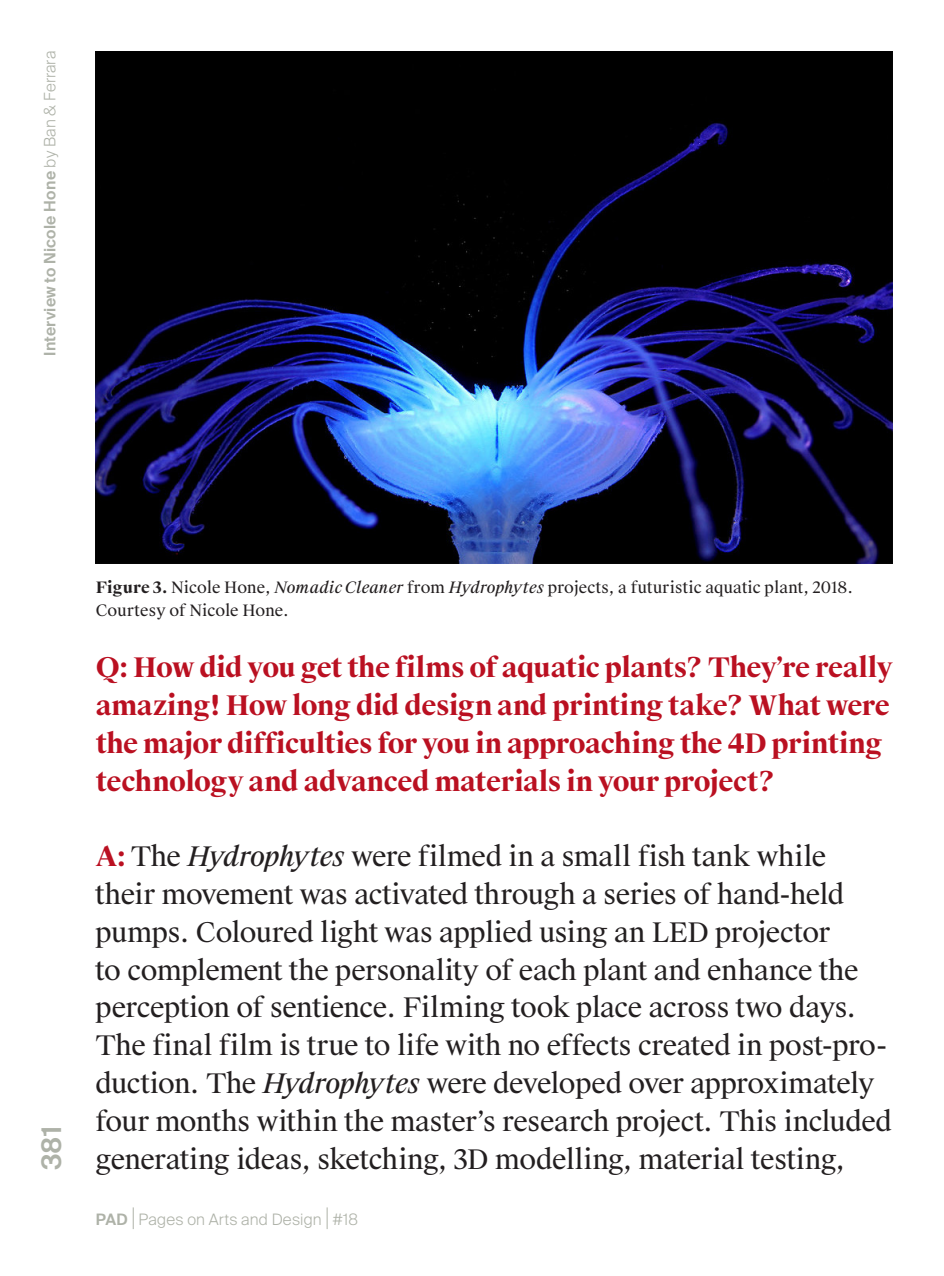
<style>
.page{position:relative;width:944px;height:1276px;background:#fff}
.page>*{position:absolute;margin:0;border:0;box-sizing:border-box;transform-origin:0 0}
.TESTO_ARTICOLI{font:27px/37.8px "Suisse Works";letter-spacing:-.01em;color:#231f20}
.TESTO_ARTICOLI-2{font:700 27px/37.8px "Suisse Works";letter-spacing:-.02em;color:#ba1021}
.t1{font:600 27px "Suisse Intl";color:#aeb2a8}
.DIDASCALIA{font:15.75px/22.5px "Suisse Works";letter-spacing:.005em;color:#231f20}
.t2{font:600 15.75px "Suisse Intl";letter-spacing:.015em;color:#aeb2a8}
.t3{font:300 15.75px "Suisse Intl";letter-spacing:.015em;color:#aeb2a8}
.s1{font-weight:300}
.s2{font-weight:700}
.s3{font-style:italic}
.s4{font-weight:700;color:#ba1021}
.s5{font-weight:600}
</style>
<div class="page">
<svg style="left:133px;top:1207px;width:1px;height:22px"></svg>
<svg style="left:327px;top:1207px;width:1px;height:22px"></svg>
<img style="left:96px;top:51px;width:797px;height:512px">
<p class="t2" style="left:41px;top:356px;width:306px;rotate:-90deg">Interview to Nicole Hone <span class="s1">by Ban &amp; Ferrara</span></p>
<p class="t1" style="left:36px;top:1170px;width:45px;rotate:-90deg">381</p>
<p class="DIDASCALIA" style="left:96px;top:577px;width:759px"><span class="s2">Figure 3.</span> Nicole Hone, <span class="s3">Nomadic Cleaner</span> from <span class="s3">Hydrophytes</span> projects, a futuristic aquatic plant, 2018.<br>Courtesy of Nicole Hone.</p>
<p class="TESTO_ARTICOLI-2" style="left:96px;top:649px;width:799px">Q: How did you get the films of aquatic plants? They’re really amazing! How long did design and printing take? What were the major difficulties for you in approaching the 4D printing technology and advanced materials in your project?</p>
<p class="TESTO_ARTICOLI" style="left:96px;top:838px;width:798px"><span class="s4">A:</span> The <span class="s3">Hydrophytes</span> were filmed in a small fish tank while their movement was activated through a series of hand-held pumps. Coloured light was applied using an LED projector<br>to complement the personality of each plant and enhance the perception of sentience. Filming took place across two days.<br>The final film is true to life with no effects created in post-pro&shy;duction. The <span class="s3">Hydrophytes</span> were developed over approximately four months within the master’s research project. This included generating ideas, sketching, 3D modelling, material testing,</p>
<p class="t3" style="left:96px;top:1209px;width:264px"><span class="s5">PAD</span> Pages on Arts and Design #18</p>
</div>
